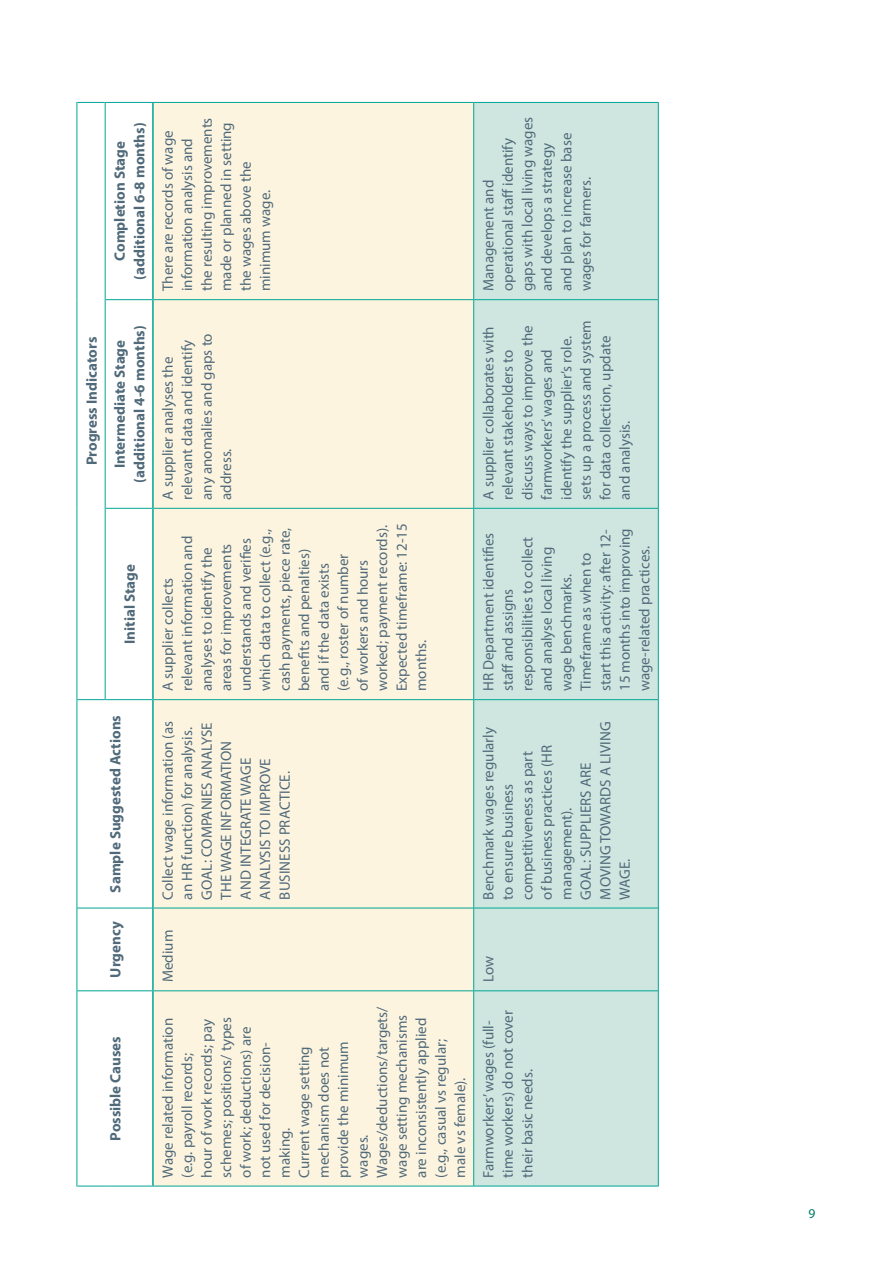
<style>
.page{position:relative;width:893px;height:1263px;background:#fff}
.page>*{position:absolute;margin:0;border:0;box-sizing:border-box;transform-origin:0 0}
.Column_1{font:15px/19.5px "Myriad Pro";color:#506a7a}
.Table_Header{font:700 15px/19.5px "Myriad Pro";color:#506a7a;text-align:center}
.t1{font:13.5px "Myriad Pro";color:#007968}
</style>
<div class="page">
<div style="left:154px;top:103px;width:319px;height:1083px;background:#fdf4e0"></div>
<div style="left:474px;top:103px;width:184px;height:1083px;background:#cfe6e0"></div>
<hr style="left:77px;top:991px;width:1px;height:195px;background:#00a694">
<svg style="left:77px;top:1186px;width:28px;height:1px"></svg>
<hr style="left:77px;top:908px;width:1px;height:83px;background:#00a694">
<svg style="left:77px;top:990px;width:28px;height:1px"></svg>
<hr style="left:77px;top:700px;width:1px;height:208px;background:#00a694">
<svg style="left:77px;top:908px;width:28px;height:1px"></svg>
<hr style="left:77px;top:508px;width:1px;height:192px;background:#00a694">
<svg style="left:77px;top:699px;width:28px;height:1px"></svg>
<hr style="left:77px;top:300px;width:1px;height:208px;background:#00a694">
<hr style="left:77px;top:102px;width:1px;height:198px;background:#00a694">
<svg style="left:77px;top:102px;width:28px;height:1px"></svg>
<hr style="left:105px;top:1186px;width:48px;height:1px;background:#00a694">
<hr style="left:105px;top:990px;width:47px;height:1px;background:#00a694">
<hr style="left:105px;top:908px;width:47px;height:1px;background:#00a694">
<hr style="left:105px;top:508px;width:1px;height:192px;background:#00a694">
<hr style="left:106px;top:699px;width:46px;height:1px;background:#00a694">
<hr style="left:105px;top:300px;width:1px;height:208px;background:#00a694">
<hr style="left:106px;top:508px;width:46px;height:1px;background:#00a694">
<hr style="left:105px;top:102px;width:1px;height:198px;background:#00a694">
<hr style="left:106px;top:299px;width:46px;height:1px;background:#00a694">
<hr style="left:106px;top:102px;width:47px;height:1px;background:#00a694">
<hr style="left:153px;top:1186px;width:320px;height:1px;background:#00a694">
<hr style="left:154px;top:990px;width:319px;height:1px;background:#00a694">
<hr style="left:154px;top:908px;width:319px;height:1px;background:#00a694">
<hr style="left:154px;top:699px;width:319px;height:1px;background:#00a694">
<hr style="left:154px;top:508px;width:319px;height:1px;background:#00a694">
<hr style="left:154px;top:299px;width:319px;height:1px;background:#00a694">
<hr style="left:153px;top:102px;width:320px;height:1px;background:#00a694">
<hr style="left:473px;top:991px;width:1px;height:195px;background:#00a694">
<hr style="left:474px;top:1186px;width:184px;height:1px;background:#00a694">
<hr style="left:473px;top:908px;width:1px;height:83px;background:#00a694">
<hr style="left:474px;top:990px;width:184px;height:1px;background:#00a694">
<hr style="left:473px;top:700px;width:1px;height:208px;background:#00a694">
<hr style="left:474px;top:908px;width:184px;height:1px;background:#00a694">
<hr style="left:473px;top:508px;width:1px;height:192px;background:#00a694">
<hr style="left:474px;top:699px;width:184px;height:1px;background:#00a694">
<hr style="left:473px;top:300px;width:1px;height:208px;background:#00a694">
<hr style="left:474px;top:508px;width:184px;height:1px;background:#00a694">
<hr style="left:473px;top:102px;width:1px;height:198px;background:#00a694">
<hr style="left:474px;top:299px;width:184px;height:1px;background:#00a694">
<hr style="left:474px;top:102px;width:184px;height:1px;background:#00a694">
<hr style="left:658px;top:991px;width:1px;height:195px;background:#00a694">
<hr style="left:658px;top:908px;width:1px;height:83px;background:#00a694">
<hr style="left:658px;top:700px;width:1px;height:208px;background:#00a694">
<hr style="left:658px;top:508px;width:1px;height:192px;background:#00a694">
<hr style="left:658px;top:300px;width:1px;height:208px;background:#00a694">
<hr style="left:658px;top:102px;width:1px;height:198px;background:#00a694">
<hr style="left:152px;top:991px;width:2px;height:195px;background:#00a694">
<hr style="left:152px;top:908px;width:2px;height:83px;background:#00a694">
<hr style="left:152px;top:700px;width:2px;height:208px;background:#00a694">
<hr style="left:152px;top:508px;width:2px;height:192px;background:#00a694">
<hr style="left:152px;top:300px;width:2px;height:208px;background:#00a694">
<hr style="left:152px;top:103px;width:2px;height:197px;background:#00a694">
<p class="Table_Header" style="left:110px;top:280px;width:159px;rotate:-90deg">Completion Stage (additional 6-8 months)</p>
<p class="Table_Header" style="left:81px;top:465px;width:130px;rotate:-90deg">Progress Indicators</p>
<p class="Table_Header" style="left:110px;top:482px;width:159px;rotate:-90deg">Intermediate Stage (additional 4-6 months)</p>
<p class="Table_Header" style="left:119px;top:644px;width:82px;rotate:-90deg">Initial Stage</p>
<p class="Table_Header" style="left:105px;top:892px;width:179px;rotate:-90deg">Sample Suggested Actions</p>
<p class="Table_Header" style="left:105px;top:977px;width:58px;rotate:-90deg">Urgency</p>
<p class="Table_Header" style="left:105px;top:1141px;width:106px;rotate:-90deg">Possible Causes</p>
<p class="Column_1" style="left:158px;top:291px;width:175px;rotate:-90deg">There are records of wage information analysis and the resulting improvements made or planned in setting the wages above the minimum wage.</p>
<p class="Column_1" style="left:158px;top:500px;width:168px;rotate:-90deg">A supplier analyses the relevant data and identify any anomalies and gaps to address.</p>
<p class="Column_1" style="left:158px;top:691px;width:168px;rotate:-90deg">A supplier collects relevant information and analyses to identify the areas for improvements understands and verifies which data to collect (e.g., cash payments, piece rate, benefits and penalties) and if the data exists<br>(e.g., roster of number<br>of workers and hours worked; payment records).</p>
<p class="Column_1" style="left:392px;top:691px;width:169px;rotate:-90deg">Expected timeframe: 12-15 months.</p>
<p class="Column_1" style="left:158px;top:899px;width:180px;rotate:-90deg">Collect wage information (as an HR function) for analysis.</p>
<p class="Column_1" style="left:197px;top:899px;width:179px;rotate:-90deg">GOAL: COMPANIES ANALYSE<br>THE WAGE INFORMATION<br>AND INTEGRATE WAGE<br>ANALYSIS TO IMPROVE<br>BUSINESS PRACTICE.</p>
<p class="Column_1" style="left:158px;top:982px;width:54px;rotate:-90deg">Medium</p>
<p class="Column_1" style="left:372px;top:1177px;width:173px;rotate:-90deg">Wages/deductions/targets/ wage setting mechanisms are inconsistently applied (e.g., casual vs regular; male vs female).</p>
<p class="Column_1" style="left:158px;top:1177px;width:162px;rotate:-90deg">Wage related information (e.g. payroll records;<br>hour of work records; pay schemes; positions/ types of work; deductions) are not used for decision&shy;making.</p>
<p class="Column_1" style="left:294px;top:1177px;width:138px;rotate:-90deg">Current wage setting mechanism does not provide the minimum wages.</p>
<p class="Column_1" style="left:478px;top:291px;width:176px;rotate:-90deg">Management and operational staff identify gaps with local living wages and develops a strategy and plan to increase base wages for farmers.</p>
<p class="Column_1" style="left:478px;top:500px;width:181px;rotate:-90deg">A supplier collaborates with relevant stakeholders to discuss ways to improve the farmworkers’ wages and identify the supplier’s role. sets up a process and system for data collection, update and analysis.</p>
<p class="Column_1" style="left:478px;top:691px;width:160px;rotate:-90deg">HR Department identifies staff and assigns responsibilities to collect and analyse local living wage benchmarks.</p>
<p class="Column_1" style="left:576px;top:691px;width:164px;rotate:-90deg">Timeframe as when to start this activity: after 12-<br>15 months into improving wage-related practices.</p>
<p class="Column_1" style="left:478px;top:899px;width:174px;rotate:-90deg">Benchmark wages regularly to ensure business competitiveness as part<br>of business practices (HR management).</p>
<p class="Column_1" style="left:576px;top:899px;width:180px;rotate:-90deg">GOAL: SUPPLIERS ARE<br>MOVING TOWARDS A LIVING<br>WAGE.</p>
<p class="Column_1" style="left:478px;top:982px;width:28px;rotate:-90deg">Low</p>
<p class="Column_1" style="left:478px;top:1177px;width:169px;rotate:-90deg">Farmworkers’ wages (full&shy;time workers) do not cover their basic needs.</p>
<p class="t1" style="left:808px;top:1205px;width:8px">9</p>
</div>
